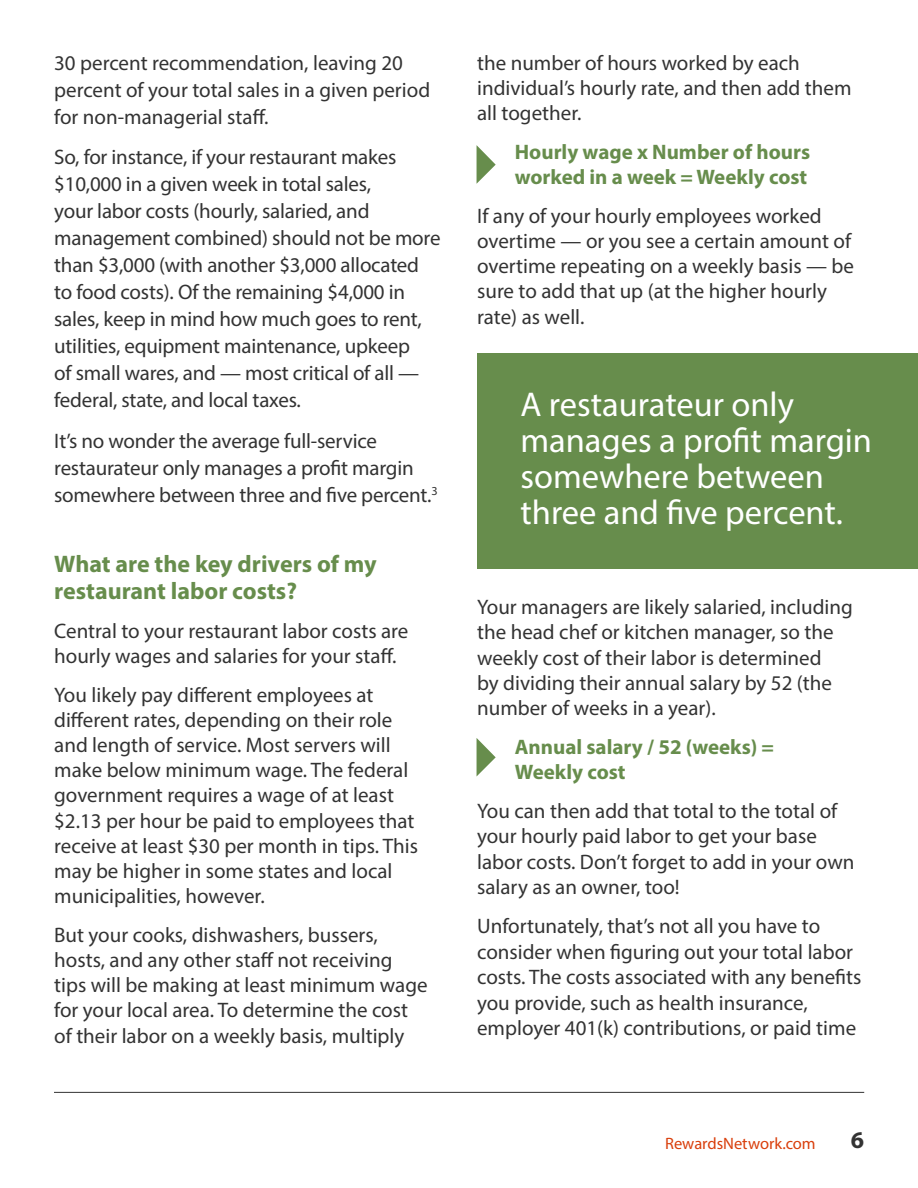
<style>
.page{position:relative;width:918px;height:1188px;background:#fff}
.page>*{position:absolute;margin:0;border:0;box-sizing:border-box;transform-origin:0 0}
.t1{font:34.5px/36px "Myriad Pro";color:#fff}
.t2{font:700 24px/27px "Myriad Pro";color:#678d4c}
.t3{font:700 24px "Myriad Pro";color:#333}
.t4{font:21px/25.2px "Myriad Pro";color:#333}
.t5{font:700 21px/25.2px "Myriad Pro";color:#678d4c}
.t6{font:16.5px "Myriad Pro";letter-spacing:-.005em;color:#d93f0c}
</style>
<div class="page">
<hr style="left:54px;top:1092px;width:810px;height:1px;background:#333">
<svg style="left:477px;top:145px;width:19px;height:38px"></svg>
<svg style="left:477px;top:738px;width:19px;height:38px"></svg>
<div style="left:477px;top:353px;width:441px;height:215px;background:#678d4c"></div>
<p class="t4" style="left:54px;top:49px;width:377px;line-height:27px">30 percent recommendation, leaving 20 percent of your total sales in a given period for non-managerial staff.</p>
<p class="t4" style="left:54px;top:143px;width:388px;line-height:27px">So, for instance, if your restaurant makes $10,000 in a given week in total sales,<br>your labor costs (hourly, salaried, and management combined) should not be more than $3,000 (with another $3,000 allocated to food costs). Of the remaining $4,000 in sales, keep in mind how much goes to rent, utilities, equipment maintenance, upkeep<br>of small wares, and — most critical of all — federal, state, and local taxes.</p>
<p class="t4" style="left:54px;top:427px;width:385px;line-height:27px">It’s no wonder the average full-service restaurateur only manages a profit margin somewhere between three and five percent.<sup>3</sup></p>
<p class="t2" style="left:54px;top:550px;width:324px">What are the key drivers of my restaurant labor costs?</p>
<p class="t4" style="left:54px;top:618px;width:356px">Central to your restaurant labor costs are hourly wages and salaries for your staff.</p>
<p class="t4" style="left:54px;top:682px;width:365px">You likely pay different employees at different rates, depending on their role and length of service. Most servers will make below minimum wage. The federal government requires a wage of at least $2.13 per hour be paid to employees that receive at least $30 per month in tips. This may be higher in some states and local municipalities, however.</p>
<p class="t4" style="left:54px;top:922px;width:375px">But your cooks, dishwashers, bussers, hosts, and any other staff not receiving tips will be making at least minimum wage for your local area. To determine the cost of their labor on a weekly basis, multiply</p>
<p class="t4" style="left:477px;top:50px;width:376px">the number of hours worked by each individual’s hourly rate, and then add them all together.</p>
<p class="t5" style="left:515px;top:138px;width:297px">Hourly wage x Number of hours worked in a week = Weekly cost</p>
<p class="t4" style="left:477px;top:203px;width:378px">If any of your hourly employees worked overtime — or you see a certain amount of overtime repeating on a weekly basis — be sure to add that up (at the higher hourly rate) as well.</p>
<h1 class="t1" style="left:520px;top:386px;width:353px">A restaurateur only manages a profit margin somewhere between three and five percent.</h1>
<p class="t4" style="left:477px;top:594px;width:377px">Your managers are likely salaried, including the head chef or kitchen manager, so the weekly cost of their labor is determined<br>by dividing their annual salary by 52 (the number of weeks in a year).</p>
<p class="t5" style="left:515px;top:733px;width:261px">Annual salary / 52 (weeks) =<br>Weekly cost</p>
<p class="t4" style="left:477px;top:798px;width:379px">You can then add that total to the total of your hourly paid labor to get your base labor costs. Don’t forget to add in your own salary as an owner, too!</p>
<p class="t4" style="left:477px;top:913px;width:386px">Unfortunately, that’s not all you have to consider when figuring out your total labor costs. The costs associated with any benefits you provide, such as health insurance, employer 401(k) contributions, or paid time</p>
<p class="t6" style="left:665px;top:1133px;width:152px">RewardsNetwork.com</p>
<p class="t3" style="left:851px;top:1125px;width:15px">6</p>
</div>
